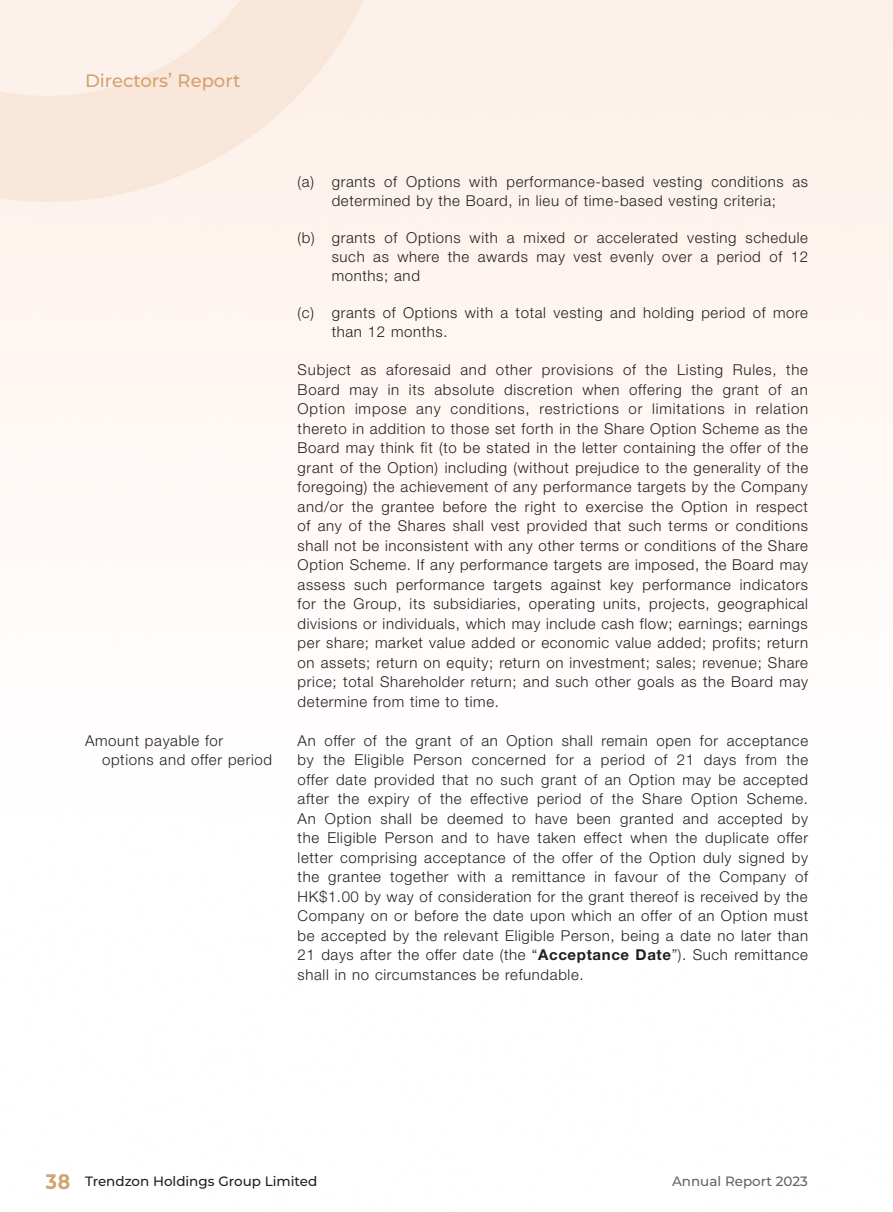
<style>
.page{position:relative;width:893px;height:1212px;background:#fff}
.page>*{position:absolute;margin:0;border:0;box-sizing:border-box;transform-origin:0 0}
.t1{font:500 18px "Montserrat";color:#d4a26e}
.Body_Text{font:300 15px/19.5px "Helvetica Neue LT Std";letter-spacing:.045em;color:#231f20;text-align:justify}
.t2{font:500 13.5px "Montserrat";letter-spacing:-.005em;color:#231f20}
.t3{font:500 13.5px "Montserrat";letter-spacing:-.005em;color:#636366}
.s1{font-weight:700}
.s2{font-weight:700;font-size:21px;color:#d4a26e}
</style>
<div class="page">
<p class="t1" style="left:85px;top:68px;width:157px">Directors’ Report</p>
<p class="Body_Text" style="left:298px;top:172px;width:512px;line-height:18.8px;text-align:center">(a) grants of Options with performance-based vesting conditions as determined by the Board, in lieu of time-based vesting criteria;</p>
<p class="Body_Text" style="left:332px;top:228px;width:478px;line-height:18.8px;text-indent:-34px">(b) grants of Options with a mixed or accelerated vesting schedule such as where the awards may vest evenly over a period of 12 months; and</p>
<p class="Body_Text" style="left:332px;top:303px;width:478px;line-height:18.8px;text-indent:-34px">(c) grants of Options with a total vesting and holding period of more than 12 months.</p>
<p class="Body_Text" style="left:298px;top:360px;width:512px">Subject as aforesaid and other provisions of the Listing Rules, the Board may in its absolute discretion when offering the grant of an Option impose any conditions, restrictions or limitations in relation thereto in addition to those set forth in the Share Option Scheme as the Board may think fit (to be stated in the letter containing the offer of the grant of the Option) including (without prejudice to the generality of the foregoing) the achievement of any performance targets by the Company and/or the grantee before the right to exercise the Option in respect of any of the Shares shall vest provided that such terms or conditions shall not be inconsistent with any other terms or conditions of the Share Option Scheme. If any performance targets are imposed, the Board may assess such performance targets against key performance indicators for the Group, its subsidiaries, operating units, projects, geographical divisions or individuals, which may include cash flow; earnings; earnings per share; market value added or economic value added; profits; return on assets; return on equity; return on investment; sales; revenue; Share price; total Shareholder return; and such other goals as the Board may determine from time to time.</p>
<p class="Body_Text" style="left:102px;top:730px;width:172px;text-indent:-17px">Amount payable for options and offer period</p>
<p class="Body_Text" style="left:298px;top:730px;width:512px">An offer of the grant of an Option shall remain open for acceptance by the Eligible Person concerned for a period of 21 days from the offer date provided that no such grant of an Option may be accepted after the expiry of the effective period of the Share Option Scheme.<br>An Option shall be deemed to have been granted and accepted by the Eligible Person and to have taken effect when the duplicate offer letter comprising acceptance of the offer of the Option duly signed by the grantee together with a remittance in favour of the Company of HK$1.00 by way of consideration for the grant thereof is received by the Company on or before the date upon which an offer of an Option must be accepted by the relevant Eligible Person, being a date no later than 21 days after the offer date (the “<span class="s1">Acceptance Date</span>”). Such remittance shall in no circumstances be refundable.</p>
<p class="t2" style="left:46px;top:1172px;width:273px"><span class="s2">38</span> Trendzon Holdings Group Limited</p>
<p class="t3" style="left:672px;top:1172px;width:137px">Annual Report 2023</p>
</div>
